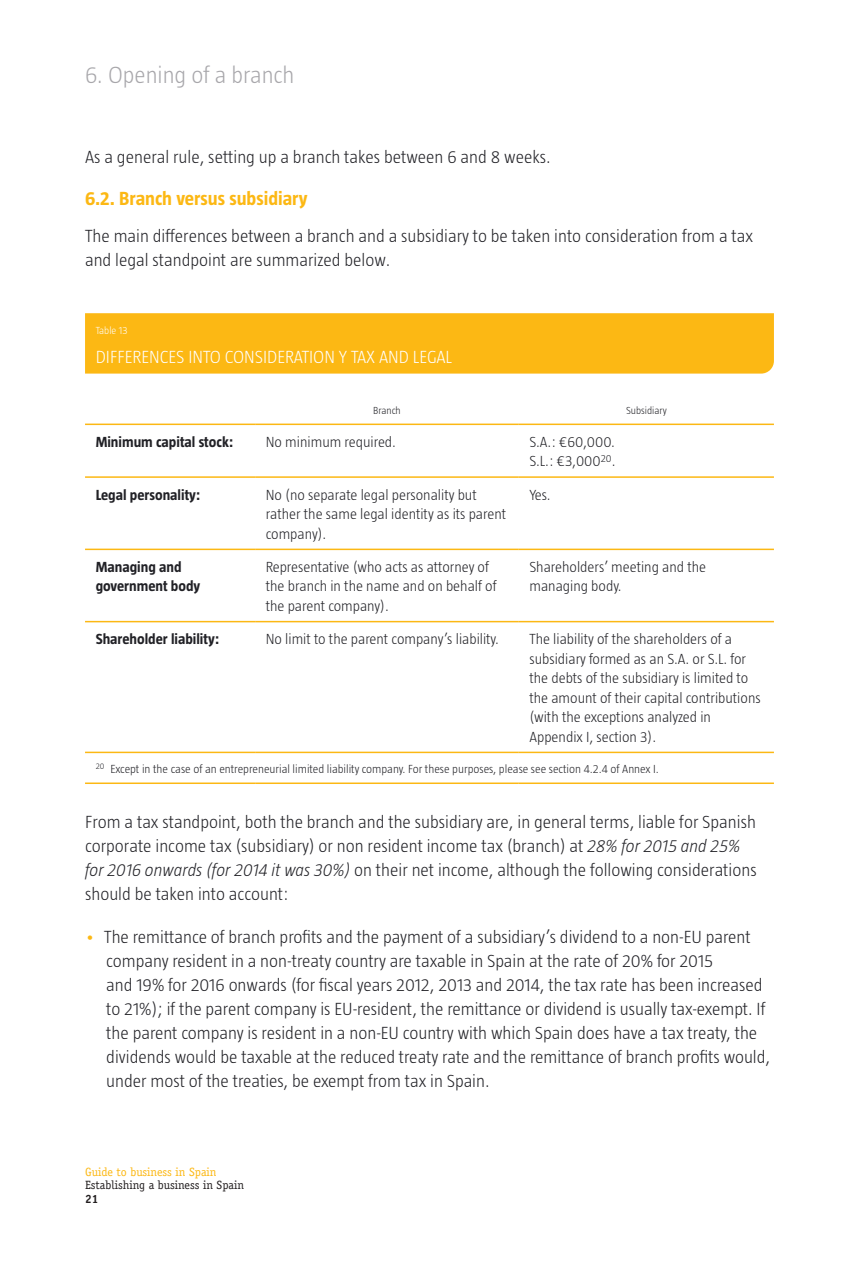
<style>
.page{position:relative;width:859px;height:1263px;background:#fff}
.page>*{position:absolute;margin:0;border:0;box-sizing:border-box;transform-origin:0 0}
.t1{font:300 24px "Taz";color:#a8a7ab}
.GENERAL-NIVEL-2{font:700 19.5px "Taz";color:#fcb814}
.VINETA-NIVEL-1{font:300 18px/24px "Taz";color:#212126}
.GENERAL-PARRAFO-1{font:300 18px/24px "Taz";color:#212126}
.t2{font:300 18px "Taz";color:#fff}
.TABLA-PARRAFO-IZQUIE{font:300 15px/19.5px "Taz";color:#212126}
.TABLA-PARRAFO-IZQUIE-2{font:700 15px/19.5px "Taz";color:#212126}
.TABLA-PIE{font:300 12px "Taz";color:#212126}
.t3{font:12px "Officina Serif Std";color:#231f20}
.t4{font:12px "Officina Serif Std";color:#fcb814}
.t5{font:700 12px "Officina Serif Std";color:#231f20}
.TABLA-CABECERA{font:300 10.5px "Taz";color:#212126}
.t6{font:300 10.5px "Taz";color:#fff}
.s1{font-style:italic}
.s2{color:#fcb814}
</style>
<div class="page">
<div style="left:85px;top:313px;width:689px;height:61px;background:#fcb814"></div>
<hr style="left:85px;top:476px;width:170px;height:2px;background:#fcb814">
<hr style="left:255px;top:476px;width:264px;height:2px;background:#fcb814">
<hr style="left:519px;top:476px;width:255px;height:2px;background:#fcb814">
<hr style="left:85px;top:549px;width:170px;height:1px;background:#fcb814">
<hr style="left:255px;top:549px;width:264px;height:1px;background:#fcb814">
<hr style="left:519px;top:549px;width:255px;height:1px;background:#fcb814">
<hr style="left:85px;top:621px;width:170px;height:1px;background:#fcb814">
<hr style="left:255px;top:621px;width:264px;height:1px;background:#fcb814">
<hr style="left:519px;top:621px;width:255px;height:1px;background:#fcb814">
<hr style="left:85px;top:424px;width:170px;height:1px;background:#fcb814">
<hr style="left:255px;top:424px;width:264px;height:1px;background:#fcb814">
<hr style="left:519px;top:424px;width:255px;height:1px;background:#fcb814">
<hr style="left:85px;top:752px;width:170px;height:1px;background:#fcb814">
<hr style="left:255px;top:752px;width:264px;height:1px;background:#fcb814">
<hr style="left:519px;top:752px;width:255px;height:1px;background:#fcb814">
<hr style="left:85px;top:782px;width:170px;height:2px;background:#fcb814">
<hr style="left:255px;top:782px;width:264px;height:2px;background:#fcb814">
<hr style="left:519px;top:782px;width:255px;height:2px;background:#fcb814">
<h1 class="t1" style="left:85px;top:62px;width:211px">6. Opening of a branch</h1>
<p class="GENERAL-PARRAFO-1" style="left:85px;top:145px;width:467px">As a general rule, setting up a branch takes between 6 and 8 weeks.</p>
<p class="GENERAL-NIVEL-2" style="left:85px;top:188px;width:224px">6.2. Branch versus subsidiary</p>
<p class="GENERAL-PARRAFO-1" style="left:85px;top:224px;width:669px">The main differences between a branch and a subsidiary to be taken into consideration from a tax and legal standpoint are summarized below.</p>
<p class="t6" style="left:96px;top:325px;width:33px">Table 13</p>
<p class="t2" style="left:96px;top:347px;width:358px">DIFFERENCES INTO CONSIDERATION Y TAX AND LEGAL</p>
<p class="TABLA-CABECERA" style="left:373px;top:405px;width:29px">Branch</p>
<p class="TABLA-CABECERA" style="left:626px;top:405px;width:42px">Subsidiary</p>
<p class="TABLA-PARRAFO-IZQUIE-2" style="left:96px;top:432px;width:139px">Minimum capital stock:</p>
<p class="TABLA-PARRAFO-IZQUIE" style="left:266px;top:432px;width:132px">No minimum required.</p>
<p class="TABLA-PARRAFO-IZQUIE" style="left:529px;top:432px;width:87px">S.A.: €60,000.</p>
<p class="TABLA-PARRAFO-IZQUIE" style="left:529px;top:452px;width:88px">S.L.: €3,000<sup>20</sup>.</p>
<p class="TABLA-PARRAFO-IZQUIE-2" style="left:96px;top:485px;width:106px">Legal personality:</p>
<p class="TABLA-PARRAFO-IZQUIE" style="left:266px;top:485px;width:242px">No (no separate legal personality but rather the same legal identity as its parent company).</p>
<p class="TABLA-PARRAFO-IZQUIE" style="left:529px;top:485px;width:23px">Yes.</p>
<p class="TABLA-PARRAFO-IZQUIE-2" style="left:96px;top:557px;width:106px">Managing and government body</p>
<p class="TABLA-PARRAFO-IZQUIE" style="left:266px;top:557px;width:232px">Representative (who acts as attorney of the branch in the name and on behalf of the parent company).</p>
<p class="TABLA-PARRAFO-IZQUIE" style="left:529px;top:557px;width:178px">Shareholders’ meeting and the managing body.</p>
<p class="TABLA-PARRAFO-IZQUIE-2" style="left:96px;top:629px;width:125px">Shareholder liability:</p>
<p class="TABLA-PARRAFO-IZQUIE" style="left:266px;top:629px;width:235px">No limit to the parent company’s liability.</p>
<p class="TABLA-PARRAFO-IZQUIE" style="left:529px;top:629px;width:233px">The liability of the shareholders of a subsidiary formed as an S.A. or S.L. for the debts of the subsidiary is limited to the amount of their capital contributions (with the exceptions analyzed in Appendix I, section 3).</p>
<p class="TABLA-PIE" style="left:96px;top:762px;width:565px"><sup>20</sup> Except in the case of an entrepreneurial limited liability company. For these purposes, please see section 4.2.4 of Annex I.</p>
<p class="GENERAL-PARRAFO-1" style="left:85px;top:809px;width:673px">From a tax standpoint, both the branch and the subsidiary are, in general terms, liable for Spanish corporate income tax (subsidiary) or non resident income tax (branch) at <span class="s1">28% for 2015 and 25% for 2016 onwards (for 2014 it was 30%)</span> on their net income, although the following considerations should be taken into account:</p>
<p class="VINETA-NIVEL-1" style="left:106px;top:925px;width:665px;text-indent:-21px"><span class="s2">•</span> The remittance of branch profits and the payment of a subsidiary’s dividend to a non-EU parent company resident in a non-treaty country are taxable in Spain at the rate of 20% for 2015<br>and 19% for 2016 onwards (for fiscal years 2012, 2013 and 2014, the tax rate has been increased to 21%); if the parent company is EU-resident, the remittance or dividend is usually tax-exempt. If the parent company is resident in a non-EU country with which Spain does have a tax treaty, the dividends would be taxable at the reduced treaty rate and the remittance of branch profits would, under most of the treaties, be exempt from tax in Spain.</p>
<p class="t4" style="left:85px;top:1165px;width:133px">Guide to business in Spain</p>
<p class="t3" style="left:85px;top:1178px;width:161px">Establishing a business in Spain</p>
<p class="t5" style="left:85px;top:1191px;width:15px">21</p>
</div>
